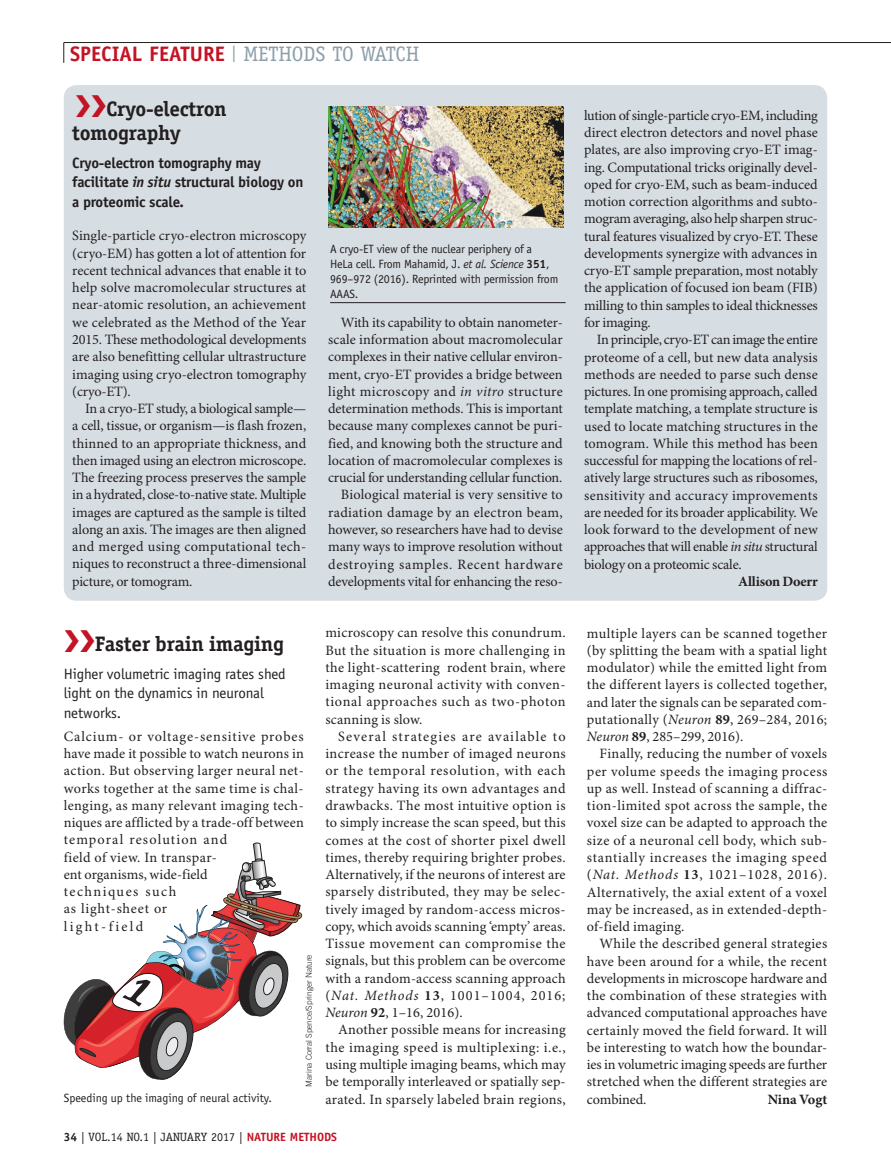
<style>
.page{position:relative;width:891px;height:1175px;background:#fff}
.page>*{position:absolute;margin:0;border:0;box-sizing:border-box;transform-origin:0 0}
.t1{font:700 21px/24px "Officina Serif Std";letter-spacing:-.015em;color:#231f20}
.t2{font:700 21px "Officina Sans Std";color:#c41324}
.t3{font:700 15px/19.5px "Officina Sans Std";letter-spacing:-.015em;color:#231f20}
.t4{font:15px/19.5px "Officina Sans Std";letter-spacing:-.005em;color:#231f20}
.t5{font:14.25px/17.2px "Minion Pro";letter-spacing:.005em;color:#231f20;text-align:justify}
.t6{font:14.25px/17.2px "Minion Pro";letter-spacing:.025em;color:#231f20}
.t7{font:700 14.25px "Minion Pro";letter-spacing:-.015em;color:#231f20}
.t8{font:12px/15px "Officina Sans Std";letter-spacing:-.015em;color:#231f20}
.t9{font:12px "Officina Serif Std";color:#231f20}
.t10{font:300 8.25px "Trade Gothic LT Std";letter-spacing:-.005em;color:#231f20}
.s1{font-weight:400;font-size:16.5px;color:#8c9faa}
.s2{font-family:"Officina Serif Std";font-weight:400;color:#8c9faa}
.s3{color:#c41324}
.s4{font-style:italic}
.s5{font-weight:700}
.s6{font-family:"Officina Sans Std";font-weight:700}
.s7{font-family:"Officina Sans Std";font-weight:700;color:#c41324}
</style>
<div class="page">
<svg style="left:64px;top:43px;width:1px;height:20px"></svg>
<hr style="left:64px;top:42px;width:827px;height:1px;background:#231f20">
<div style="left:64px;top:85px;width:763px;height:516px;background:#d7dee3;border-radius:13px"></div>
<hr style="left:330px;top:302px;width:236px;height:1px;background:#231f20">
<img style="left:328px;top:106px;width:235px;height:121px">
<svg style="left:64px;top:842px;width:238px;height:237px"></svg>
<h1 class="t2" style="left:70px;top:41px;width:351px">SPECIAL FEATURE <span class="s1">|</span> <span class="s2">METHODS TO WATCH</span></h1>
<h1 class="t1" style="left:72px;top:96px;width:156px"><span class="s3">❯❯</span>Cryo-electron tomography</h1>
<p class="t3" style="left:72px;top:153px;width:233px">Cryo-electron tomography may facilitate <span class="s4">in situ</span> structural biology on a proteomic scale.</p>
<p class="t5" style="left:72px;top:228px;width:236px">Single-particle cryo-electron microscopy (cryo-EM) has gotten a lot of attention for recent technical advances that enable it to help solve macromolecular structures at near-atomic resolution, an achievement we celebrated as the Method of the Year 2015. These methodological developments are also benefitting cellular ultrastructure imaging using cryo-electron tomography (cryo-ET).</p>
<p class="t5" style="left:72px;top:400px;width:236px;text-indent:13px">In a cryo-ET study, a biological sample— a cell, tissue, or organism—is flash frozen, thinned to an appropriate thickness, and then imaged using an electron microscope.<br>The freezing process preserves the sample in a hydrated, close-to-native state. Multiple images are captured as the sample is tilted along an axis. The images are then aligned and merged using computational tech&shy;niques to reconstruct a three-dimensional picture, or tomogram.</p>
<p class="t8" style="left:330px;top:242px;width:230px">A cryo-ET view of the nuclear periphery of a<br>HeLa cell. From Mahamid, J. <span class="s4">et al. Science</span> <span class="s5">351</span>, 969–972 (2016). Reprinted with permission from AAAS.</p>
<p class="t5" style="left:328px;top:314px;width:236px;text-align:right">With its capability to obtain nanometer&shy;scale information about macromolecular complexes in their native cellular environ&shy;ment, cryo-ET provides a bridge between light microscopy and <span class="s4">in vitro</span> structure determination methods. This is important because many complexes cannot be puri&shy;fied, and knowing both the structure and location of macromolecular complexes is crucial for understanding cellular function.<br>Biological material is very sensitive to radiation damage by an electron beam, however, so researchers have had to devise many ways to improve resolution without destroying samples. Recent hardware developments vital for enhancing the reso-</p>
<h1 class="t1" style="left:64px;top:631px;width:222px"><span class="s3">❯❯</span>Faster brain imaging</h1>
<p class="t4" style="left:64px;top:663px;width:224px">Higher volumetric imaging rates shed light on the dynamics in neuronal networks.</p>
<p class="t6" style="left:64px;top:728px;width:242px">Calcium- or voltage-sensitive probes have made it possible to watch neurons in action. But observing larger neural net&shy;works together at the same time is chal&shy;lenging, as many relevant imaging tech&shy;niques are afflicted by a trade-off between temporal resolution and<br>field of view. In transpar-<br>ent organisms, wide-field<br>techniques such<br>as light-sheet or<br>light-field</p>
<p class="t8" style="left:64px;top:1090px;width:210px">Speeding up the imaging of neural activity.</p>
<p class="t10" style="left:304px;top:1086px;width:133px;rotate:-90deg">Marina Corral Spence/Springer Nature</p>
<p class="t5" style="left:325px;top:625px;width:242px">microscopy can resolve this conundrum.<br>But the situation is more challenging in the light-scattering rodent brain, where imaging neuronal activity with conven&shy;tional approaches such as two-photon scanning is slow.</p>
<p class="t5" style="left:325px;top:728px;width:242px;text-indent:13px">Several strategies are available to increase the number of imaged neurons or the temporal resolution, with each strategy having its own advantages and drawbacks. The most intuitive option is to simply increase the scan speed, but this comes at the cost of shorter pixel dwell times, thereby requiring brighter probes.<br>Alternatively, if the neurons of interest are sparsely distributed, they may be selec&shy;tively imaged by random-access micros&shy;copy, which avoids scanning ‘empty’ areas.<br>Tissue movement can compromise the signals, but this problem can be overcome with a random-access scanning approach (<span class="s4">Nat. Methods</span> <span class="s5">13</span>, 1001–1004, 2016; <span class="s4">Neuron</span> <span class="s5">92</span>, 1–16, 2016).</p>
<p class="t5" style="left:325px;top:1021px;width:242px;text-indent:13px">Another possible means for increasing the imaging speed is multiplexing: i.e., using multiple imaging beams, which may be temporally interleaved or spatially sep&shy;arated. In sparsely labeled brain regions,</p>
<p class="t9" style="left:64px;top:1130px;width:275px"><span class="s6">34</span> | VOL.14 NO.1 | JANUARY 2017 | <span class="s7">NATURE METHODS</span></p>
<p class="t5" style="left:584px;top:107px;width:235px">lution of single-particle cryo-EM, including direct electron detectors and novel phase plates, are also improving cryo-ET imag&shy;ing. Computational tricks originally devel&shy;oped for cryo-EM, such as beam-induced motion correction algorithms and subto&shy;mogram averaging, also help sharpen struc&shy;tural features visualized by cryo-ET. These developments synergize with advances in cryo-ET sample preparation, most notably the application of focused ion beam (FIB) milling to thin samples to ideal thicknesses for imaging.</p>
<p class="t5" style="left:584px;top:332px;width:235px;text-indent:13px">In principle, cryo-ET can image the entire proteome of a cell, but new data analysis methods are needed to parse such dense pictures. In one promising approach, called template matching, a template structure is used to locate matching structures in the tomogram. While this method has been successful for mapping the locations of rel&shy;atively large structures such as ribosomes, sensitivity and accuracy improvements are needed for its broader applicability. We look forward to the development of new approaches that will enable <span class="s4">in situ</span> structural biology on a proteomic scale.</p>
<p class="t7" style="left:738px;top:573px;width:81px">Allison Doerr</p>
<p class="t5" style="left:587px;top:625px;width:242px">multiple layers can be scanned together (by splitting the beam with a spatial light modulator) while the emitted light from the different layers is collected together, and later the signals can be separated com&shy;putationally (<span class="s4">Neuron</span> <span class="s5">89</span>, 269–284, 2016; <span class="s4">Neuron</span> <span class="s5">89</span>, 285–299, 2016).</p>
<p class="t5" style="left:587px;top:746px;width:242px;text-indent:13px">Finally, reducing the number of voxels per volume speeds the imaging process up as well. Instead of scanning a diffrac&shy;tion-limited spot across the sample, the voxel size can be adapted to approach the size of a neuronal cell body, which sub&shy;stantially increases the imaging speed (<span class="s4">Nat. Methods</span> <span class="s5">13</span>, 1021–1028, 2016).<br>Alternatively, the axial extent of a voxel may be increased, as in extended-depth&shy;of-field imaging.</p>
<p class="t5" style="left:587px;top:935px;width:242px;text-indent:13px">While the described general strategies have been around for a while, the recent developments in microscope hardware and the combination of these strategies with advanced computational approaches have certainly moved the field forward. It will be interesting to watch how the boundar&shy;ies in volumetric imaging speeds are further stretched when the different strategies are combined.</p>
<p class="t7" style="left:768px;top:1090px;width:61px">Nina Vogt</p>
</div>
